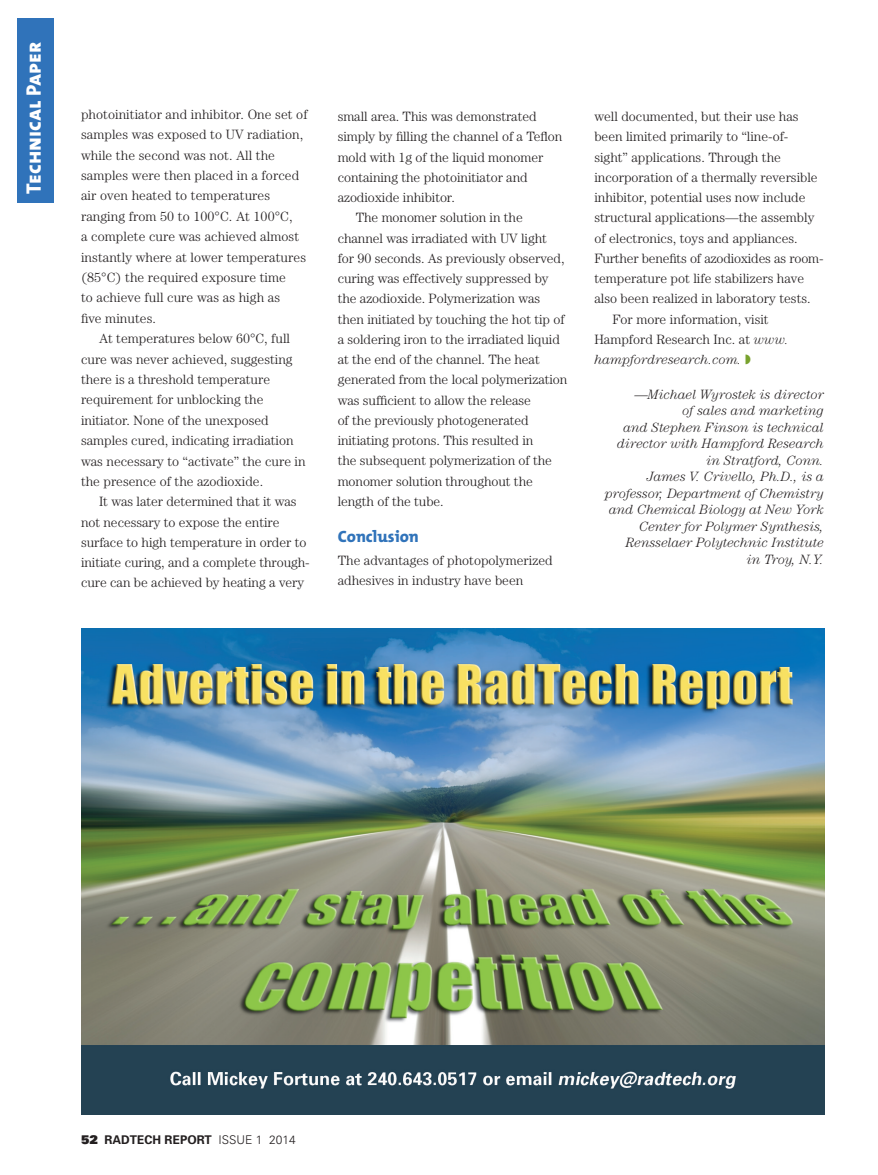
<style>
.page{position:relative;width:878px;height:1175px;background:#fff}
.page>*{position:absolute;margin:0;border:0;box-sizing:border-box;transform-origin:0 0}
.t1{font:21px "The Mix Extra Bold Caps";color:#fff}
.SUBHEAD_MixExBd{font:800 16.5px "The Mix";color:#3073ba}
.BODY_TEXT_Century{font:300 13.5px/20.2px "Century";letter-spacing:-.005em;color:#231f20}
.Body_text_no_indent{font:300 13.5px/20.2px "Century";color:#231f20}
.Author_Century{font:italic 300 13.5px/16.5px "Century";color:#231f20;text-align:right}
.t2{font:700 12px "Univers";color:#231f20}
.s1{font-style:italic}
.s2{font-weight:900}
.s3{font-weight:300}
</style>
<div class="page">
<div style="left:18px;top:18px;width:36px;height:185px;background:#3073ba"></div>
<img style="left:81px;top:628px;width:743px;height:486px">
<h1 class="t1" style="left:16px;top:193px;width:153px;rotate:-90deg">Technical Paper</h1>
<p class="BODY_TEXT_Century" style="left:81px;top:104px;width:228px">photoinitiator and inhibitor. One set of samples was exposed to UV radiation, while the second was not. All the samples were then placed in a forced air oven heated to temperatures ranging from 50 to 100°C. At 100°C,<br>a complete cure was achieved almost instantly where at lower temperatures (85°C) the required exposure time<br>to achieve full cure was as high as<br>five minutes.</p>
<p class="BODY_TEXT_Century" style="left:81px;top:328px;width:226px;text-indent:18px">At temperatures below 60°C, full cure was never achieved, suggesting there is a threshold temperature requirement for unblocking the initiator. None of the unexposed samples cured, indicating irradiation was necessary to “activate” the cure in the presence of the azodioxide.</p>
<p class="BODY_TEXT_Century" style="left:81px;top:491px;width:230px;text-indent:18px">It was later determined that it was not necessary to expose the entire surface to high temperature in order to initiate curing, and a complete through&shy;cure can be achieved by heating a very</p>
<p class="BODY_TEXT_Century" style="left:338px;top:106px;width:226px">small area. This was demonstrated simply by filling the channel of a Teflon mold with 1g of the liquid monomer containing the photoinitiator and azodioxide inhibitor.</p>
<p class="BODY_TEXT_Century" style="left:338px;top:207px;width:231px;text-indent:18px">The monomer solution in the channel was irradiated with UV light<br>for 90 seconds. As previously observed, curing was effectively suppressed by the azodioxide. Polymerization was then initiated by touching the hot tip of a soldering iron to the irradiated liquid at the end of the channel. The heat generated from the local polymerization was sufficient to allow the release<br>of the previously photogenerated initiating protons. This resulted in<br>the subsequent polymerization of the monomer solution throughout the length of the tube.</p>
<p class="SUBHEAD_MixExBd" style="left:338px;top:522px;width:83px">Conclusion</p>
<p class="Body_text_no_indent" style="left:338px;top:549px;width:216px">The advantages of photopolymerized adhesives in industry have been</p>
<p class="Body_text_no_indent" style="left:594px;top:106px;width:231px">well documented, but their use has been limited primarily to “line-of&shy;sight” applications. Through the incorporation of a thermally reversible inhibitor, potential uses now include structural applications—the assembly of electronics, toys and appliances.<br>Further benefits of azodioxides as room&shy;temperature pot life stabilizers have also been realized in laboratory tests.</p>
<p class="BODY_TEXT_Century" style="left:594px;top:309px;width:196px;text-indent:18px">For more information, visit<br>Hampford Research Inc. at <span class="s1">www. hampfordresearch.com.</span></p>
<p class="Author_Century" style="left:604px;top:386px;width:221px">—Michael Wyrostek is director<br>of sales and marketing<br>and Stephen Finson is technical director with Hampford Research in Stratford, Conn.<br>James V. Crivello, Ph.D., is a professor, Department of Chemistry and Chemical Biology at New York<br>Center for Polymer Synthesis,<br>Rensselaer Polytechnic Institute<br>in Troy, N.Y.</p>
<p class="t2" style="left:81px;top:1132px;width:216px"><span class="s2">52</span> RADTECH REPORT <span class="s3">ISSUE 1 2014</span></p>
</div>
